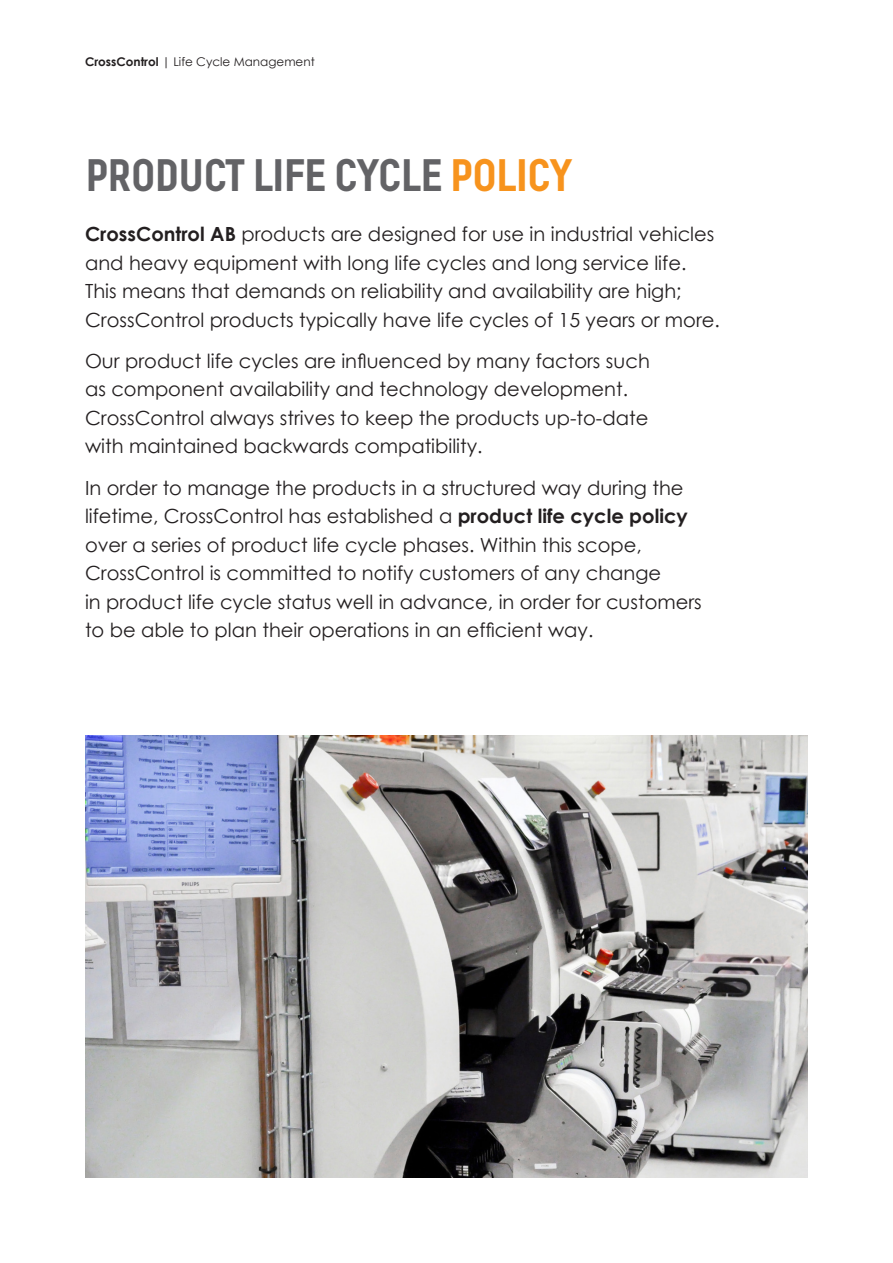
<style>
.page{position:relative;width:893px;height:1263px;background:#fff}
.page>*{position:absolute;margin:0;border:0;box-sizing:border-box;transform-origin:0 0}
._02_Headline_2{font:700 45.45px "Decima Pro A";letter-spacing:-.035em;color:#636366}
._04_Preamble{font:19.5px/28.5px "Century Gothic";color:#231f20}
.t1{font:12px "Century Gothic";color:#231f20}
.s1{font-weight:700}
.s2{color:#f7931d}
</style>
<div class="page">
<img style="left:85px;top:736px;width:723px;height:442px">
<p class="t1" style="left:85px;top:54px;width:231px"><span class="s1">CrossControl</span> | Life Cycle Management</p>
<p class="_02_Headline_2" style="left:85px;top:148px;width:490px">PRODUCT LIFE CYCLE <span class="s2">POLICY</span></p>
<p class="_04_Preamble" style="left:85px;top:220px;width:636px"><span class="s1">CrossControl AB</span> products are designed for use in industrial vehicles and heavy equipment with long life cycles and long service life.<br>This means that demands on reliability and availability are high; CrossControl products typically have life cycles of 15 years or more.</p>
<p class="_04_Preamble" style="left:85px;top:346px;width:566px">Our product life cycles are influenced by many factors such as component availability and technology development.<br>CrossControl always strives to keep the products up-to-date with maintained backwards compatibility.</p>
<p class="_04_Preamble" style="left:85px;top:473px;width:618px">In order to manage the products in a structured way during the lifetime, CrossControl has established a <span class="s1">product life cycle policy </span>over a series of product life cycle phases. Within this scope, CrossControl is committed to notify customers of any change<br>in product life cycle status well in advance, in order for customers to be able to plan their operations in an efficient way.</p>
</div>
